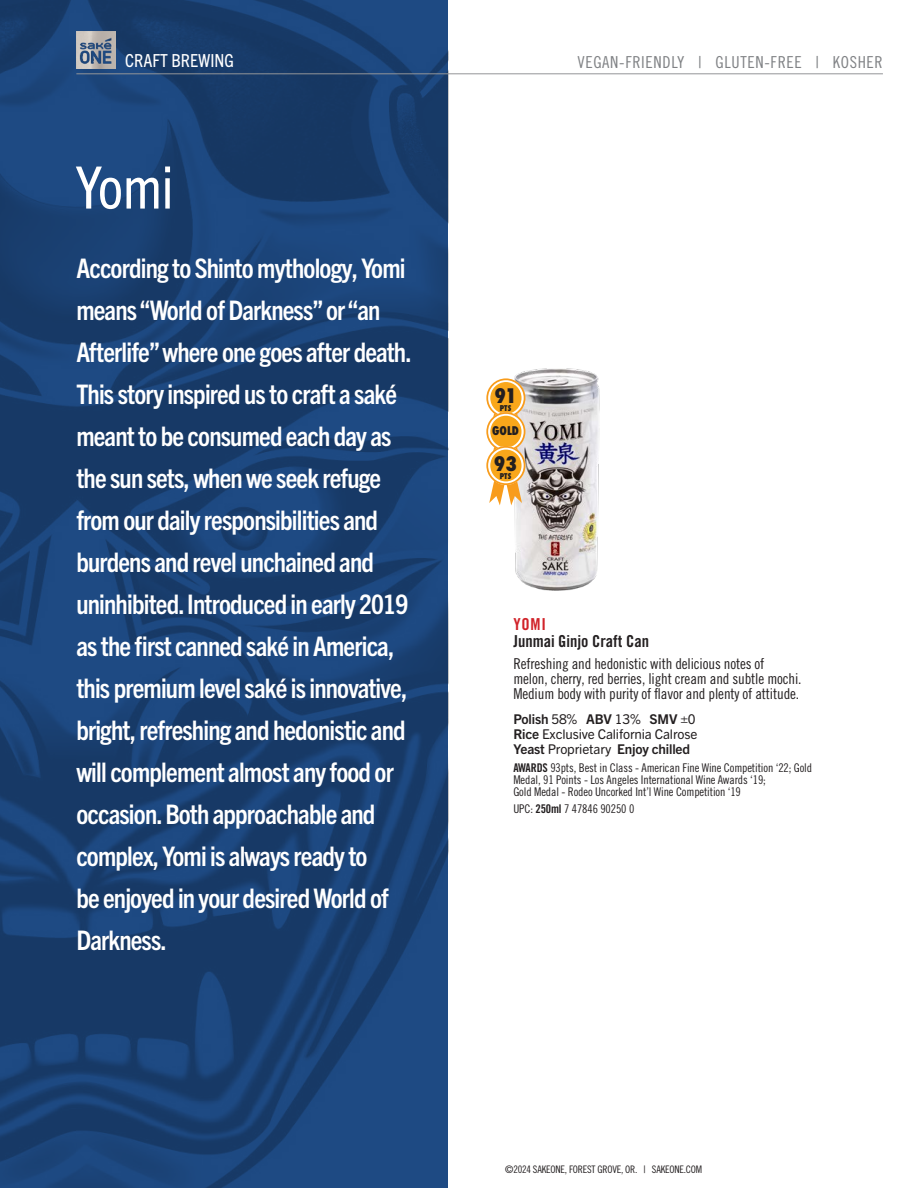
<style>
.page{position:relative;width:918px;height:1188px;background:#fff}
.page>*{position:absolute;margin:0;border:0;box-sizing:border-box;transform-origin:0 0}
.t1{font:condensed 58.5px "Trade Gothic Next LT Pro";color:#fff}
.t2{font:700 condensed 27px/42px "Trade Gothic Next LT Pro";letter-spacing:-.03em;color:#fff}
.t3{font:800 condensed 19.5px "Futura";color:#231f20}
.t4{font:condensed 18px "Trade Gothic Next LT Pro";color:#fff}
.t5{font:16.5px "Trade Gothic LT Pro Cn 18";letter-spacing:.04em;color:#808285}
.t6{font:16.5px/16.5px "Trade Gothic LT Pro Bd Cn 20";color:#231f20}
.t7{font:15px/15px "Trade Gothic LT Pro Cn 18";letter-spacing:-.01em;color:#231f20}
.t8{font:13.5px/15px "Trade Gothic Next SR Pro";letter-spacing:-.01em;color:#231f20}
.t9{font:12px/12px "Trade Gothic LT Pro Cn 18";letter-spacing:-.01em;color:#231f20}
.t10{font:800 condensed 11.7px "Futura";color:#231f20}
.t11{font:10.35px "Trade Gothic LT Pro Cn 18";letter-spacing:-.02em;color:#231f20}
.t12{font:800 condensed 7.8px "Futura";letter-spacing:.01em;color:#231f20}
.s1{color:#d1232a}
.s2{font-family:"Trade Gothic Next LT Pro";font-weight:700}
.s3{font-family:"Trade Gothic LT Pro Bd Cn 20"}
</style>
<div class="page">
<img style="left:0;top:0;width:448px;height:1188px">
<hr style="left:76px;top:73px;width:807px;height:1px;background:#939598">
<img style="left:76px;top:32px;width:40px;height:37px">
<img style="left:511px;top:368px;width:89px;height:223px">
<div style="left:486px;top:378px;width:39px;height:40px;border:2px solid #f89c1c;border-radius:50%"></div>
<div style="left:486px;top:412px;width:39px;height:39px;border:2px solid #f89c1c;border-radius:50%"></div>
<svg style="left:489px;top:381px;width:33px;height:124px"></svg>
<div style="left:489px;top:448px;width:34px;height:35px;background:#f9a71b;border-radius:50%"></div>
<div style="left:487px;top:446px;width:38px;height:39px;border:4px solid #fff;border-radius:50%"></div>
<div style="left:486px;top:446px;width:39px;height:39px;border:2px solid #f89c1c;border-radius:50%"></div>
<p class="t4" style="left:125px;top:48px;width:110px">CRAFT BREWING</p>
<p class="t1" style="left:75px;top:147px;width:100px">Yomi</p>
<p class="t2" style="left:76px;top:245px;width:337px">According to Shinto mythology, Yomi means “World of Darkness” or “an Afterlife” where one goes after death.<br>This story inspired us to craft a saké meant to be consumed each day as the sun sets, when we seek refuge from our daily responsibilities and burdens and revel unchained and uninhibited. Introduced in early 2019 as the first canned saké in America, this premium level saké is innovative, bright, refreshing and hedonistic and will complement almost any food or occasion. Both approachable and complex, Yomi is always ready to<br>be enjoyed in your desired World of Darkness.</p>
<p class="t5" style="left:577px;top:53px;width:307px">VEGAN-FRIENDLY | GLUTEN-FREE | KOSHER</p>
<p class="t3" style="left:495px;top:383px;width:24px">91</p>
<p class="t12" style="left:500px;top:403px;width:13px">PTS</p>
<p class="t10" style="left:492px;top:423px;width:28px">GOLD</p>
<p class="t3" style="left:494px;top:450px;width:25px">93</p>
<p class="t12" style="left:500px;top:470px;width:13px">PTS</p>
<p class="t6" style="left:513px;top:616px;width:137px"><span class="s1">YOMI<br></span>Junmai Ginjo Craft Can</p>
<p class="t7" style="left:513px;top:656px;width:290px">Refreshing and hedonistic with delicious notes of melon, cherry, red berries, light cream and subtle mochi.<br>Medium body with purity of flavor and plenty of attitude.</p>
<p class="t8" style="left:513px;top:711px;width:186px"><span class="s2">Polish</span> 58% <span class="s2">ABV</span> 13% <span class="s2">SMV</span> ±0<br><span class="s2">Rice</span> Exclusive California Calrose<br><span class="s2">Yeast</span> Proprietary <span class="s2">Enjoy chilled</span></p>
<p class="t9" style="left:513px;top:761px;width:300px"><span class="s3">AWARDS</span> 93pts, Best in Class - American Fine Wine Competition ‘22; Gold<br>Medal, 91 Points - Los Angeles International Wine Awards ‘19;<br>Gold Medal - Rodeo Uncorked Int’l Wine Competition ‘19</p>
<p class="t9" style="left:513px;top:803px;width:122px">UPC: <span class="s3">250ml</span> 7 47846 90250 0</p>
<p class="t11" style="left:505px;top:1163px;width:198px">©2024 SAKEONE, FOREST GROVE, OR. | SAKEONE.COM</p>
</div>
